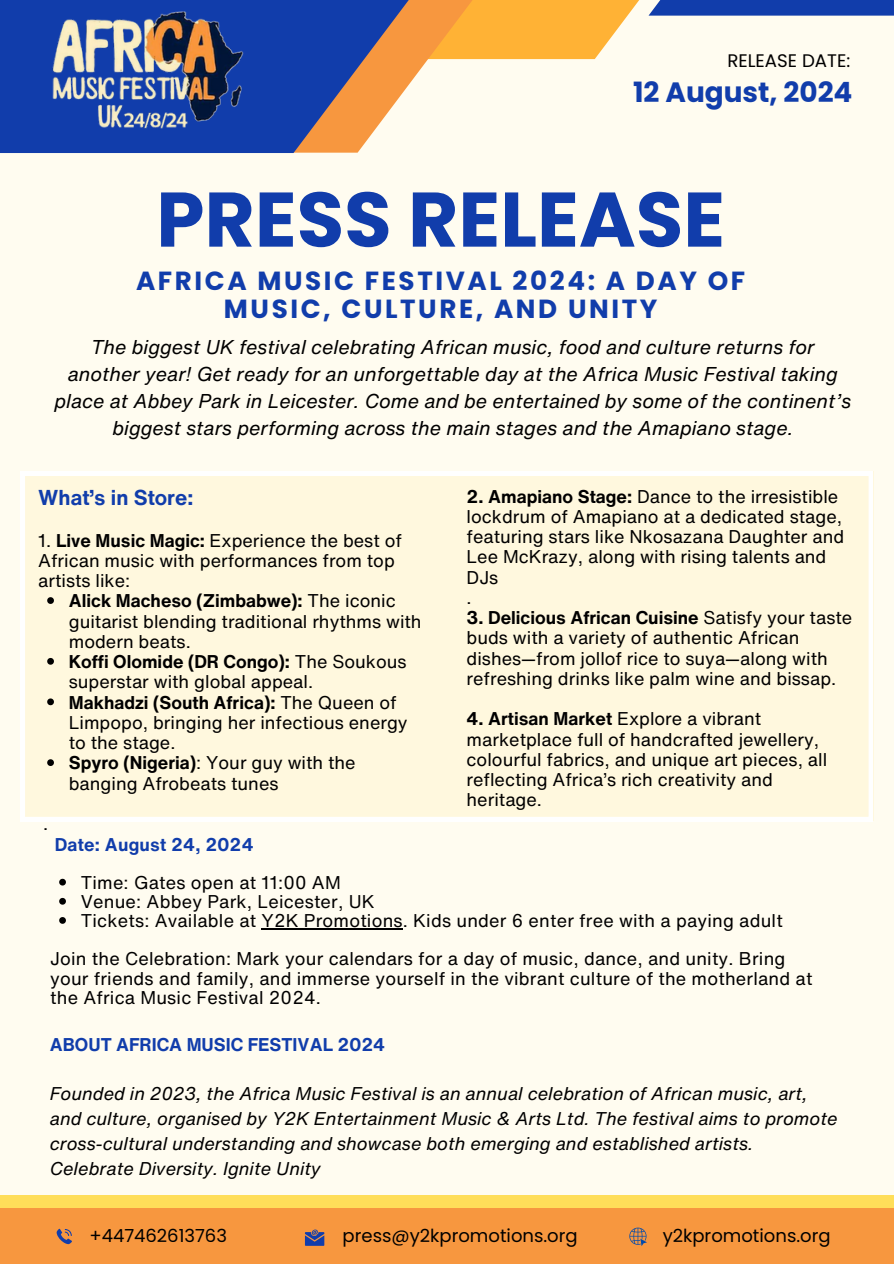
<style>
.page{position:relative;width:894px;height:1264px;background:#fff}
.page>*{position:absolute;margin:0;border:0;box-sizing:border-box;transform-origin:0 0}
.t1{font:700 77.25px "Poppins";color:#113dab}
.t2{font:700 27.9px "Poppins";color:#113dab}
.t3{font:700 26.25px/28.2px "Poppins";letter-spacing:.1em;color:#113dab;text-align:center}
.t4{font:700 21px "Helvetica Now Text";color:#113dab}
.t5{font:italic 19.5px/27px "Helvetica Now Text";color:#000;text-align:center}
.t6{font:18.15px "Poppins";color:#000}
.t7{font:18px/20.2px "Helvetica Now Text";color:#000}
.t8{font:italic 18px "Helvetica Now Text";color:#000}
.t9{font:18px "Poppins";color:#000}
.t10{font:700 18px "Helvetica Now Text";color:#113dab}
.s1{font-weight:700}
</style>
<div class="page">
<div style="left:0;top:0;width:893px;height:1263px;background:#fffcf0"></div>
<svg style="left:447px;top:0;width:446px;height:59px"></svg>
<svg style="left:0;top:0;width:447px;height:153px;fill:#113dab"></svg>
<img style="left:26px;top:0;width:250px;height:153px">
<div style="left:21px;top:471px;width:851px;height:350px;background:#fff8de"></div>
<svg style="left:47px;top:597px;width:7px;height:7px"></svg>
<svg style="left:47px;top:658px;width:7px;height:6px"></svg>
<svg style="left:47px;top:698px;width:7px;height:7px"></svg>
<svg style="left:47px;top:759px;width:7px;height:7px"></svg>
<div style="left:0;top:1200px;width:893px;height:63px;background:#f7973f"></div>
<svg style="left:56px;top:1228px;width:16px;height:17px"></svg>
<svg style="left:304px;top:1229px;width:21px;height:17px"></svg>
<svg style="left:629px;top:1227px;width:18px;height:19px"></svg>
<div style="left:0;top:1195px;width:893px;height:13px;background:#ffde59"></div>
<svg style="left:59px;top:878px;width:7px;height:7px"></svg>
<svg style="left:59px;top:897px;width:7px;height:7px"></svg>
<svg style="left:59px;top:917px;width:7px;height:6px"></svg>
<hr style="left:261px;top:928px;width:142px;height:1px;background:#000">
<p class="t6" style="left:727px;top:48px;width:124px">RELEASE DATE:</p>
<p class="t2" style="left:633px;top:72px;width:221px">12 August, 2024</p>
<p class="t1" style="left:156px;top:165px;width:570px">PRESS RELEASE</p>
<p class="t3" style="left:136px;top:267px;width:610px">AFRICA MUSIC FESTIVAL 2024: A DAY OF<br>MUSIC, CULTURE, AND UNITY</p>
<p class="t5" style="left:54px;top:333px;width:798px">The biggest UK festival celebrating African music, food and culture returns for another year! Get ready for an unforgettable day at the Africa Music Festival taking place at Abbey Park in Leicester. Come and be entertained by some of the continent’s biggest stars performing across the main stages and the Amapiano stage.</p>
<p class="t4" style="left:38px;top:481px;width:157px">What’s in Store:</p>
<h3 class="t7" style="left:38px;top:529px;width:365px">1. <span class="s1">Live Music Magic:</span> Experience the best of<br>African music with performances from top artists like:</h3>
<p class="t7" style="left:69px;top:590px;width:354px"><span class="s1">Alick Macheso (Zimbabwe):</span> The iconic guitarist blending traditional rhythms with modern beats.</p>
<h1 class="t7" style="left:69px;top:651px;width:339px"><span class="s1">Koffi Olomide (DR Congo):</span> The Soukous superstar with global appeal.</h1>
<h2 class="t7" style="left:69px;top:691px;width:340px"><span class="s1">Makhadzi (South Africa):</span> The Queen of<br>Limpopo, bringing her infectious energy to the stage.</h2>
<h5 class="t7" style="left:69px;top:752px;width:288px"><span class="s1">Spyro (Nigeria)</span>: Your guy with the banging Afrobeats tunes</h5>
<h4 class="t7" style="left:43px;top:813px;width:7px">.</h4>
<p class="t7" style="left:466px;top:485px;width:379px"><span class="s1">2. Amapiano Stage:</span> Dance to the irresistible lockdrum of Amapiano at a dedicated stage, featuring stars like Nkosazana Daughter and Lee McKrazy, along with rising talents and DJs</p>
<p class="t7" style="left:466px;top:587px;width:7px">.</p>
<p class="t7" style="left:466px;top:607px;width:387px"><span class="s1">3. Delicious African Cuisine</span> Satisfy your taste buds with a variety of authentic African dishes—from jollof rice to suya—along with refreshing drinks like palm wine and bissap.</p>
<p class="t7" style="left:466px;top:708px;width:362px"><span class="s1">4. Artisan Market</span> Explore a vibrant marketplace full of handcrafted jewellery, colourful fabrics, and unique art pieces, all reflecting Africa’s rich creativity and heritage.</p>
<p class="t10" style="left:55px;top:830px;width:200px">Date: August 24, 2024</p>
<p class="t7" style="left:81px;top:872px;width:261px">Time: Gates open at 11:00 AM</p>
<p class="t7" style="left:81px;top:891px;width:295px">Venue: Abbey Park, Leicester, UK</p>
<h6 class="t7" style="left:81px;top:910px;width:703px">Tickets: Available at Y2K Promotions. Kids under 6 enter free with a paying adult</h6>
<p class="t7" style="left:50px;top:949px;width:763px;line-height:19.2px">Join the Celebration: Mark your calendars for a day of music, dance, and unity. Bring your friends and family, and immerse yourself in the vibrant culture of the motherland at the Africa Music Festival 2024.</p>
<p class="t10" style="left:50px;top:1030px;width:337px">ABOUT AFRICA MUSIC FESTIVAL 2024</p>
<p class="t8" style="left:50px;top:1080px;width:759px">Founded in 2023, the Africa Music Festival is an annual celebration of African music, art,</p>
<p class="t8" style="left:50px;top:1104px;width:789px">and culture, organised by Y2K Entertainment Music &amp; Arts Ltd. The festival aims to promote</p>
<p class="t8" style="left:50px;top:1129px;width:705px">cross-cultural understanding and showcase both emerging and established artists.</p>
<p class="t8" style="left:50px;top:1154px;width:272px">Celebrate Diversity. Ignite Unity</p>
<p class="t9" style="left:89px;top:1222px;width:139px">+447462613763</p>
<p class="t9" style="left:342px;top:1222px;width:236px">press@y2kpromotions.org</p>
<p class="t9" style="left:662px;top:1222px;width:169px">y2kpromotions.org</p>
</div>
